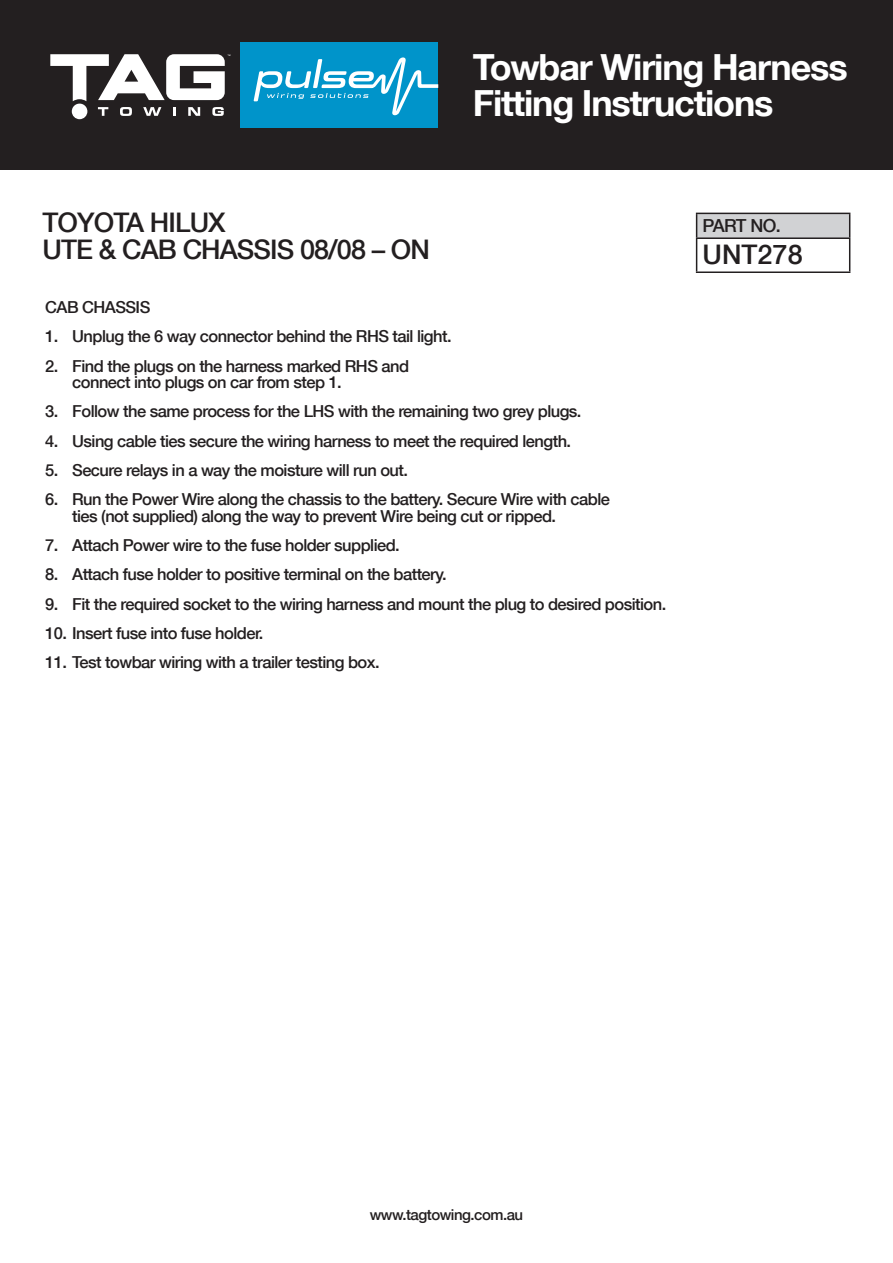
<style>
.page{position:relative;width:893px;height:1263px;background:#fff}
.page>*{position:absolute;margin:0;border:0;box-sizing:border-box;transform-origin:0 0}
.t1{font:700 36px/36px "Helvetica Neue LT Com";letter-spacing:-.035em;color:#fff}
.t2{font:500 27px "Helvetica Neue LT Com";letter-spacing:-.035em;color:#231f20}
.t3{font:500 18px "Helvetica Neue LT Com";letter-spacing:-.04em;color:#231f20}
.t4{font:500 16.5px/16.5px "Helvetica Neue LT Com";letter-spacing:-.035em;color:#231f20}
.t5{font:500 15px "Helvetica Neue LT Com";letter-spacing:-.035em;color:#231f20}
</style>
<div class="page">
<div style="left:0;top:0;width:893px;height:170px;background:#231f20"></div>
<div style="left:240px;top:43px;width:198px;height:85px;background:#0094ca"></div>
<svg style="left:254px;top:57px;width:184px;height:58px"></svg>
<svg style="left:50px;top:54px;width:180px;height:65px"></svg>
<div style="left:697px;top:213px;width:153px;height:25px;background:#d1d2d4"></div>
<hr style="left:696px;top:213px;width:154px;height:1px;background:#231f20">
<svg style="left:696px;top:214px;width:1px;height:23px"></svg>
<svg style="left:849px;top:214px;width:1px;height:23px"></svg>
<hr style="left:696px;top:237px;width:154px;height:2px;background:#231f20">
<hr style="left:696px;top:239px;width:1px;height:32px;background:#231f20">
<hr style="left:849px;top:239px;width:1px;height:32px;background:#231f20">
<hr style="left:696px;top:271px;width:154px;height:2px;background:#231f20">
<p class="t2" style="left:43px;top:206px;width:185px">TOYOTA HILUX</p>
<p class="t2" style="left:43px;top:233px;width:389px">UTE &amp; CAB CHASSIS 08/08 – ON</p>
<h1 class="t1" style="left:473px;top:48px;width:376px">Towbar Wiring Harness<br>Fitting Instructions</h1>
<p class="t3" style="left:703px;top:215px;width:80px">PART NO.</p>
<p class="t2" style="left:703px;top:238px;width:102px">UNT278</p>
<p class="t4" style="left:45px;top:299px;width:107px">CAB CHASSIS</p>
<p class="t4" style="left:45px;top:328px;width:408px">1. Unplug the 6 way connector behind the RHS tail light.</p>
<p class="t4" style="left:72px;top:357px;width:338px;text-indent:-27px">2. Find the plugs on the harness marked RHS and connect into plugs on car from step 1.</p>
<p class="t4" style="left:45px;top:403px;width:538px">3. Follow the same process for the LHS with the remaining two grey plugs.</p>
<p class="t4" style="left:45px;top:432px;width:527px">4. Using cable ties secure the wiring harness to meet the required length.</p>
<p class="t4" style="left:45px;top:462px;width:364px">5. Secure relays in a way the moisture will run out.</p>
<p class="t4" style="left:72px;top:491px;width:539px;text-indent:-27px">6. Run the Power Wire along the chassis to the battery. Secure Wire with cable ties (not supplied) along the way to prevent Wire being cut or ripped.</p>
<p class="t4" style="left:45px;top:537px;width:356px">7. Attach Power wire to the fuse holder supplied.</p>
<p class="t4" style="left:45px;top:566px;width:403px">8. Attach fuse holder to positive terminal on the battery.</p>
<p class="t4" style="left:45px;top:595px;width:623px">9. Fit the required socket to the wiring harness and mount the plug to desired position.</p>
<p class="t4" style="left:45px;top:624px;width:220px">10. Insert fuse into fuse holder.</p>
<p class="t4" style="left:45px;top:654px;width:336px">11. Test towbar wiring with a trailer testing box.</p>
<p class="t5" style="left:370px;top:1206px;width:155px">www.tagtowing.com.au</p>
</div>
